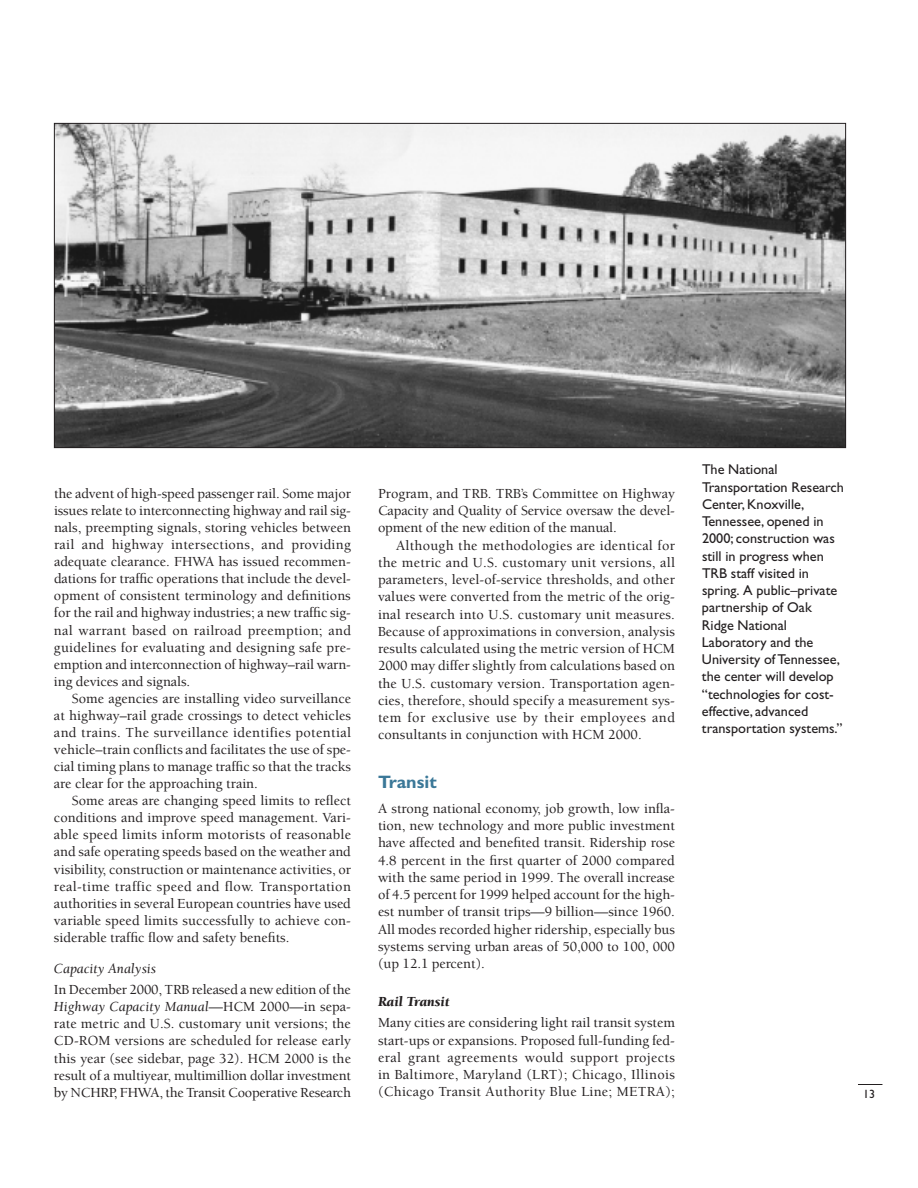
<style>
.page{position:relative;width:918px;height:1188px;background:#fff}
.page>*{position:absolute;margin:0;border:0;box-sizing:border-box;transform-origin:0 0}
.t1{font:700 18px "Gill Sans";color:#3b7898}
.t2{font:500 14.25px/17.2px "Berkeley";color:#231f20;text-align:justify}
.t3{font:14.25px/17.2px "Gill Sans";color:#231f20}
.t4{font:italic 14.25px "Berkeley";color:#231f20}
.t5{font:italic 900 14.25px "Berkeley";color:#231f20}
.t6{font:12px "Gill Sans";color:#231f20}
.s1{font-weight:400;font-style:italic}
</style>
<div class="page">
<svg style="left:858px;top:1084px;width:24px;height:1px"></svg>
<img style="left:56px;top:125px;width:788px;height:321px">
<p class="t2" style="left:54px;top:486px;width:299px">the advent of high-speed passenger rail. Some major issues relate to interconnecting highway and rail sig&shy;nals, preempting signals, storing vehicles between rail and highway intersections, and providing adequate clearance. FHWA has issued recommen&shy;dations for traffic operations that include the devel&shy;opment of consistent terminology and definitions for the rail and highway industries; a new traffic sig&shy;nal warrant based on railroad preemption; and guidelines for evaluating and designing safe pre&shy;emption and interconnection of highway–rail warn&shy;ing devices and signals.</p>
<p class="t2" style="left:54px;top:691px;width:299px;text-indent:18px">Some agencies are installing video surveillance at highway–rail grade crossings to detect vehicles and trains. The surveillance identifies potential vehicle–train conflicts and facilitates the use of spe&shy;cial timing plans to manage traffic so that the tracks are clear for the approaching train.</p>
<p class="t2" style="left:54px;top:794px;width:299px;text-indent:18px">Some areas are changing speed limits to reflect conditions and improve speed management. Vari&shy;able speed limits inform motorists of reasonable and safe operating speeds based on the weather and visibility, construction or maintenance activities, or real-time traffic speed and flow. Transportation authorities in several European countries have used variable speed limits successfully to achieve con&shy;siderable traffic flow and safety benefits.</p>
<p class="t4" style="left:54px;top:963px;width:104px">Capacity Analysis</p>
<p class="t2" style="left:54px;top:982px;width:299px">In December 2000, TRB released a new edition of the <span class="s1">Highway Capacity Manual</span>—HCM 2000—in sepa&shy;rate metric and U.S. customary unit versions; the CD-ROM versions are scheduled for release early this year (see sidebar, page 32). HCM 2000 is the result of a multiyear, multimillion dollar investment by NCHRP, FHWA, the Transit Cooperative Research</p>
<p class="t2" style="left:378px;top:486px;width:299px">Program, and TRB. TRB’s Committee on Highway Capacity and Quality of Service oversaw the devel&shy;opment of the new edition of the manual.</p>
<p class="t2" style="left:378px;top:538px;width:299px;text-indent:18px">Although the methodologies are identical for the metric and U.S. customary unit versions, all parameters, level-of-service thresholds, and other values were converted from the metric of the orig&shy;inal research into U.S. customary unit measures.<br>Because of approximations in conversion, analysis results calculated using the metric version of HCM 2000 may differ slightly from calculations based on the U.S. customary version. Transportation agen&shy;cies, therefore, should specify a measurement sys&shy;tem for exclusive use by their employees and consultants in conjunction with HCM 2000.</p>
<p class="t1" style="left:378px;top:776px;width:60px">Transit</p>
<p class="t2" style="left:378px;top:801px;width:299px">A strong national economy, job growth, low infla&shy;tion, new technology and more public investment have affected and benefited transit. Ridership rose 4.8 percent in the first quarter of 2000 compared with the same period in 1999. The overall increase of 4.5 percent for 1999 helped account for the high&shy;est number of transit trips—9 billion—since 1960.<br>All modes recorded higher ridership, especially bus systems serving urban areas of 50,000 to 100, 000 (up 12.1 percent).</p>
<p class="t5" style="left:378px;top:996px;width:73px">Rail Transit</p>
<p class="t2" style="left:378px;top:1016px;width:299px">Many cities are considering light rail transit system start-ups or expansions. Proposed full-funding fed&shy;eral grant agreements would support projects in Baltimore, Maryland (LRT); Chicago, Illinois (Chicago Transit Authority Blue Line; METRA);</p>
<p class="t3" style="left:702px;top:463px;width:143px">The National<br>Transportation Research<br>Center, Knoxville,<br>Tennessee, opened in<br>2000; construction was still in progress when<br>TRB staff visited in spring. A public–private partnership of Oak<br>Ridge National<br>Laboratory and the<br>University of Tennessee, the center will develop “technologies for cost&shy;effective, advanced transportation systems.”</p>
<p class="t6" style="left:863px;top:1089px;width:13px">13</p>
</div>
